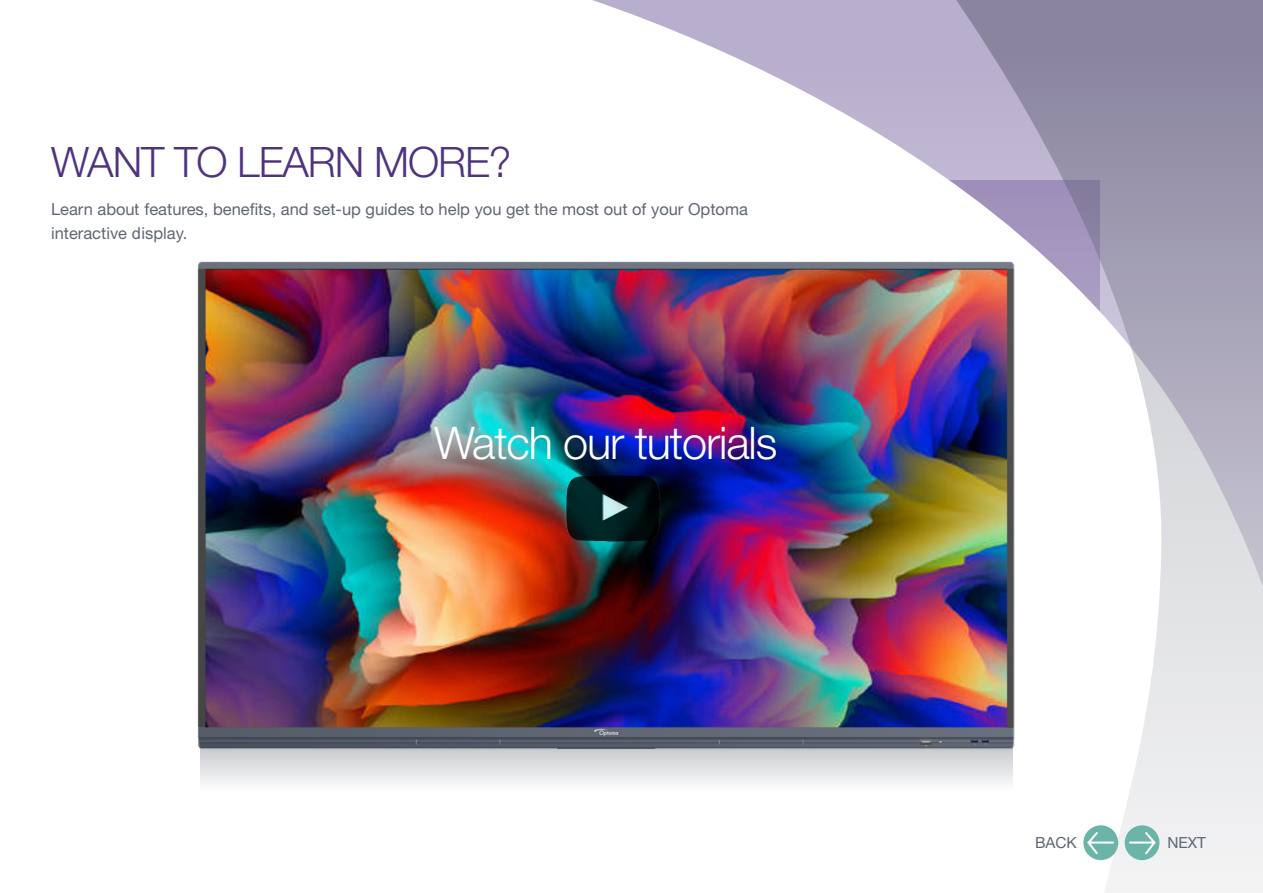
<style>
.page{position:relative;width:1263px;height:893px;background:#fff}
.page>*{position:absolute;margin:0;border:0;box-sizing:border-box;transform-origin:0 0}
.t1{font:300 45px "Helvetica Neue LT Pro";letter-spacing:-.025em;color:#fff}
.t2{font:300 42px "Helvetica Neue LT Pro";letter-spacing:-.025em;color:#4e3381}
.t3{font:16.5px/24px "Helvetica Neue LT Pro";color:#606672}
.t4{font:15.3px "Helvetica Neue LT Pro";color:#606672}
</style>
<div class="page">
<svg style="left:592px;top:0;width:139px;height:56px"></svg>
<svg style="left:731px;top:0;width:532px;height:893px"></svg>
<div style="left:200px;top:742px;width:812px;height:49px;background:#f1f2f2"></div>
<img style="left:197px;top:182px;width:901px;height:590px">
<img style="left:554px;top:459px;width:117px;height:83px">
<div style="left:1125px;top:825px;width:34px;height:35px;background:#6bb4a8;border-radius:50%"></div>
<svg style="left:1128px;top:830px;width:29px;height:26px"></svg>
<svg style="left:1083px;top:825px;width:35px;height:35px"></svg>
<svg style="left:1086px;top:830px;width:29px;height:26px"></svg>
<h2 class="t2" style="left:51px;top:136px;width:462px">WANT TO LEARN MORE?</h2>
<p class="t3" style="left:51px;top:197px;width:698px">Learn about features, benefits, and set-up guides to help you get the most out of your Optoma interactive display.</p>
<h1 class="t1" style="left:434px;top:416px;width:345px">Watch our tutorials</h1>
<p class="t4" style="left:1035px;top:833px;width:43px">BACK</p>
<p class="t4" style="left:1167px;top:833px;width:40px">NEXT</p>
</div>
